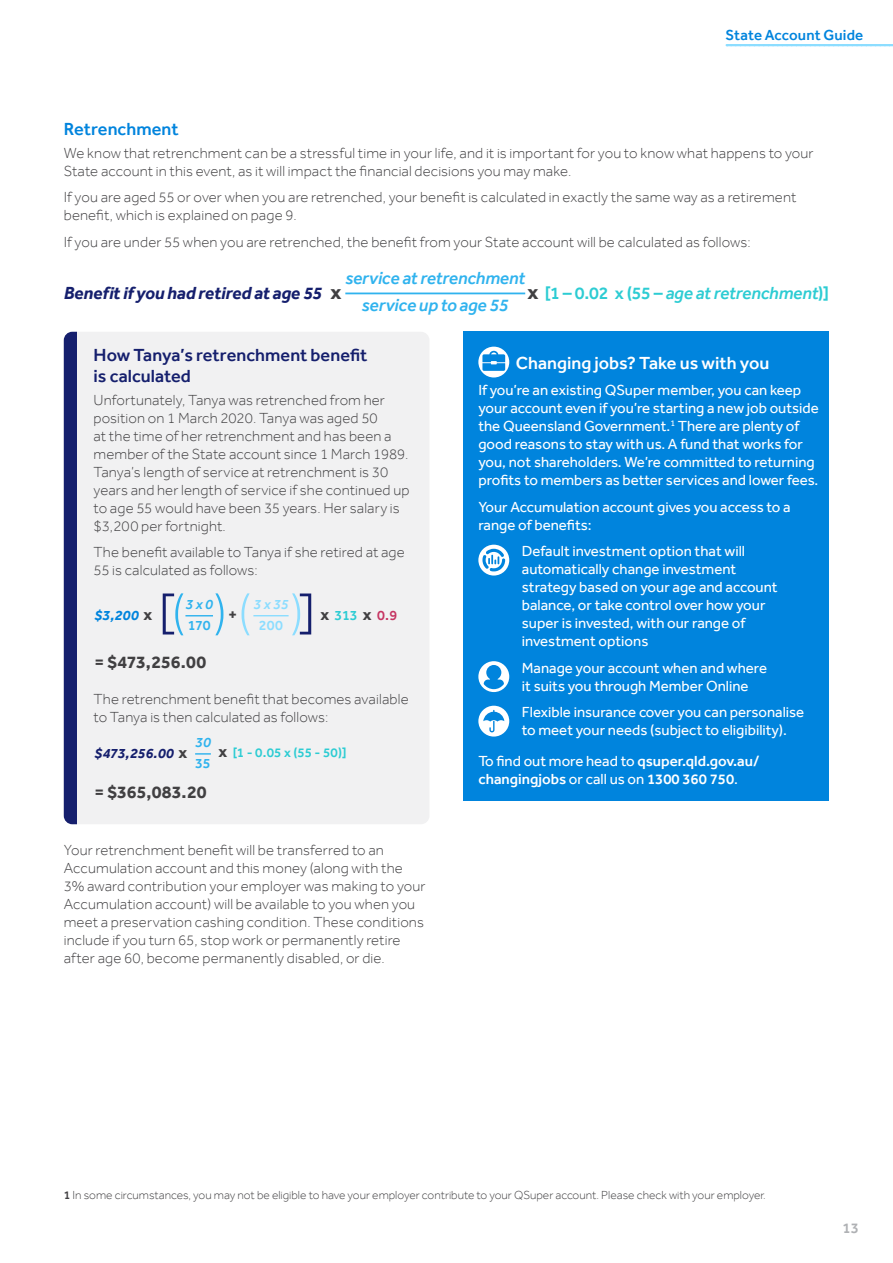
<style>
.page{position:relative;width:893px;height:1263px;background:#fff}
.page>*{position:absolute;margin:0;border:0;box-sizing:border-box;transform-origin:0 0}
.t1{font:500 18px/21.6px "Effra";color:#151f6d}
.t2{font:italic 500 18px/26.5px "Effra";letter-spacing:-.01em;color:#30b3ee;text-align:center}
.t3{font:italic 500 18px "Effra";letter-spacing:-.01em;color:#2dccd3}
.t4{font:italic 700 18px "Effra";letter-spacing:-.01em;color:#151f6d}
.t5{font:500 18px "Effra";color:#fff}
.t6{font:700 18px "Effra";color:#414042}
.t7{font:500 18px "Effra";color:#0084dd}
.t8{font:700 16.8px "Effra";color:#414042}
.t9{font:300 15px/18px "Effra";letter-spacing:.01em;color:#414042}
.t10{font:15px/18px "Effra";color:#fff}
.t11{font:500 15px/18px "Effra";color:#fff}
.t12{font:500 15px "Effra";letter-spacing:.005em;color:#0084dd}
.t13{font:500 15px "Effra";color:#afb1b4}
.t14{font:italic 700 14.4px "Effra";letter-spacing:-.01em;color:#151f6d}
.t15{font:500 14.4px "Effra";color:#2dccd3}
.t16{font:italic 700 14.4px "Effra";color:#0084dd}
.t17{font:italic 500 14.4px "Effra";color:#30b3ee}
.t18{font:500 14.4px "Effra";color:#30b3ee}
.t19{font:italic 500 14.4px "Effra";color:#8cddff}
.t20{font:500 14.4px "Effra";color:#8cddff}
.t21{font:500 13.5px "Effra";color:#2dccd3}
.t22{font:300 12px "Effra";color:#414042}
.s1{font-weight:700;font-style:normal;font-size:21px;color:#414042}
.s2{font-style:normal}
.s3{font-style:normal;font-size:21px;color:#414042}
.s4{font-style:normal;font-size:16.8px;color:#414042}
.s5{font-weight:700;font-size:16.8px;color:#414042}
.s6{color:#c63663}
.s7{font-weight:400}
.s8{font-weight:500}
</style>
<div class="page">
<div style="left:463px;top:332px;width:366px;height:469px;background:#0084dd"></div>
<div style="left:478px;top:347px;width:31px;height:30px;background:#fff;border-radius:50%"></div>
<svg style="left:482px;top:351px;width:23px;height:20px"></svg>
<div style="left:478px;top:545px;width:31px;height:30px;background:#fff;border-radius:50%"></div>
<svg style="left:482px;top:549px;width:23px;height:23px"></svg>
<div style="left:478px;top:661px;width:31px;height:31px;background:#fff;border-radius:50%"></div>
<svg style="left:484px;top:665px;width:20px;height:24px"></svg>
<div style="left:478px;top:706px;width:31px;height:30px;background:#fff;border-radius:50%"></div>
<svg style="left:483px;top:710px;width:21px;height:22px"></svg>
<hr style="left:345px;top:293px;width:180px;height:1px;background:#30b3ee">
<div style="left:64px;top:332px;width:365px;height:492px;background:#f1f1f2;border-radius:9px"></div>
<div style="left:64px;top:332px;width:13px;height:492px;background:#151f6d"></div>
<svg style="left:242px;top:593px;width:8px;height:42px"></svg>
<svg style="left:163px;top:593px;width:60px;height:42px"></svg>
<svg style="left:292px;top:593px;width:19px;height:42px"></svg>
<hr style="left:253px;top:615px;width:36px;height:1px;background:#8cddff">
<svg style="left:195px;top:753px;width:16px;height:2px"></svg>
<svg style="left:727px;top:44px;width:166px;height:2px"></svg>
<p class="t12" style="left:725px;top:26px;width:139px">State Account Guide</p>
<p class="t7" style="left:64px;top:119px;width:116px">Retrenchment</p>
<p class="t9" style="left:64px;top:143px;width:751px">We know that retrenchment can be a stressful time in your life, and it is important for you to know what happens to your<br>State account in this event, as it will impact the financial decisions you may make.</p>
<p class="t9" style="left:64px;top:188px;width:734px">If you are aged 55 or over when you are retrenched, your benefit is calculated in exactly the same way as a retirement benefit, which is explained on page 9.</p>
<p class="t9" style="left:64px;top:232px;width:688px">If you are under 55 when you are retrenched, the benefit from your State account will be calculated as follows:</p>
<p class="t2" style="left:345px;top:265px;width:181px">service at retrenchment service up to age 55</p>
<p class="t3" style="left:527px;top:282px;width:303px"><span class="s1">x</span> <span class="s2">[1 – 0.02 x (55 –</span> age at retrenchment<span class="s2">)]</span></p>
<p class="t4" style="left:64px;top:282px;width:279px">Benefit if you had retired at age 55 <span class="s3">x</span></p>
<p class="t1" style="left:94px;top:344px;width:275px">How Tanya’s retrenchment benefit is calculated</p>
<p class="t9" style="left:94px;top:390px;width:317px">Unfortunately, Tanya was retrenched from her position on 1 March 2020. Tanya was aged 50<br>at the time of her retrenchment and has been a member of the State account since 1 March 1989.<br>Tanya’s length of service at retrenchment is 30 years and her length of service if she continued up to age 55 would have been 35 years. Her salary is $3,200 per fortnight.</p>
<p class="t9" style="left:94px;top:543px;width:313px">The benefit available to Tanya if she retired at age<br>55 is calculated as follows:</p>
<p class="t17" style="left:185px;top:595px;width:29px">3 x 0</p>
<p class="t18" style="left:188px;top:616px;width:24px">170</p>
<p class="t6" style="left:94px;top:651px;width:113px">= $473,256.00</p>
<p class="t16" style="left:94px;top:606px;width:59px">$3,200 <span class="s4">x</span></p>
<p class="t8" style="left:228px;top:604px;width:11px">+</p>
<p class="t19" style="left:253px;top:595px;width:37px">3 x 35</p>
<p class="t20" style="left:259px;top:616px;width:26px">200</p>
<p class="t15" style="left:321px;top:606px;width:78px"><span class="s5">x</span> 313 <span class="s5">x</span> <span class="s6">0.9</span></p>
<p class="t9" style="left:94px;top:689px;width:317px">The retrenchment benefit that becomes available to Tanya is then calculated as follows:</p>
<p class="t17" style="left:195px;top:733px;width:17px">30</p>
<p class="t18" style="left:195px;top:754px;width:17px">35</p>
<p class="t6" style="left:94px;top:781px;width:114px">= $365,083.20</p>
<p class="t14" style="left:94px;top:745px;width:94px">$473,256.00 <span class="s4">x</span></p>
<p class="t21" style="left:219px;top:745px;width:129px"><span class="s5">x</span> [1 - 0.05 x (55 - 50)]</p>
<p class="t9" style="left:64px;top:841px;width:363px">Your retrenchment benefit will be transferred to an Accumulation account and this money (along with the 3% award contribution your employer was making to your Accumulation account) will be available to you when you meet a preservation cashing condition. These conditions include if you turn 65, stop work or permanently retire after age 60, become permanently disabled, or die.</p>
<p class="t5" style="left:516px;top:352px;width:255px">Changing jobs? Take us with you</p>
<p class="t10" style="left:478px;top:381px;width:342px">If you’re an existing QSuper member, you can keep your account even if you’re starting a new job outside the Queensland Government.<sup>1</sup> There are plenty of good reasons to stay with us. A fund that works for you, not shareholders. We’re committed to returning profits to members as better services and lower fees.</p>
<p class="t10" style="left:478px;top:497px;width:314px">Your Accumulation account gives you access to a range of benefits:</p>
<p class="t10" style="left:522px;top:542px;width:257px">Default investment option that will automatically change investment strategy based on your age and account balance, or take control over how your super is invested, with our range of investment options</p>
<p class="t10" style="left:522px;top:658px;width:247px">Manage your account when and where it suits you through Member Online</p>
<p class="t10" style="left:522px;top:703px;width:284px">Flexible insurance cover you can personalise to meet your needs (subject to eligibility).</p>
<p class="t11" style="left:478px;top:752px;width:283px"><span class="s7">To find out more head to</span> qsuper.qld.gov.au/ changingjobs <span class="s7">or call us on</span> 1300 360 750<span class="s7">.</span></p>
<p class="t22" style="left:64px;top:1188px;width:703px"><span class="s8">1</span> In some circumstances, you may not be eligible to have your employer contribute to your QSuper account. Please check with your employer.</p>
<p class="t13" style="left:843px;top:1219px;width:18px">13</p>
</div>
